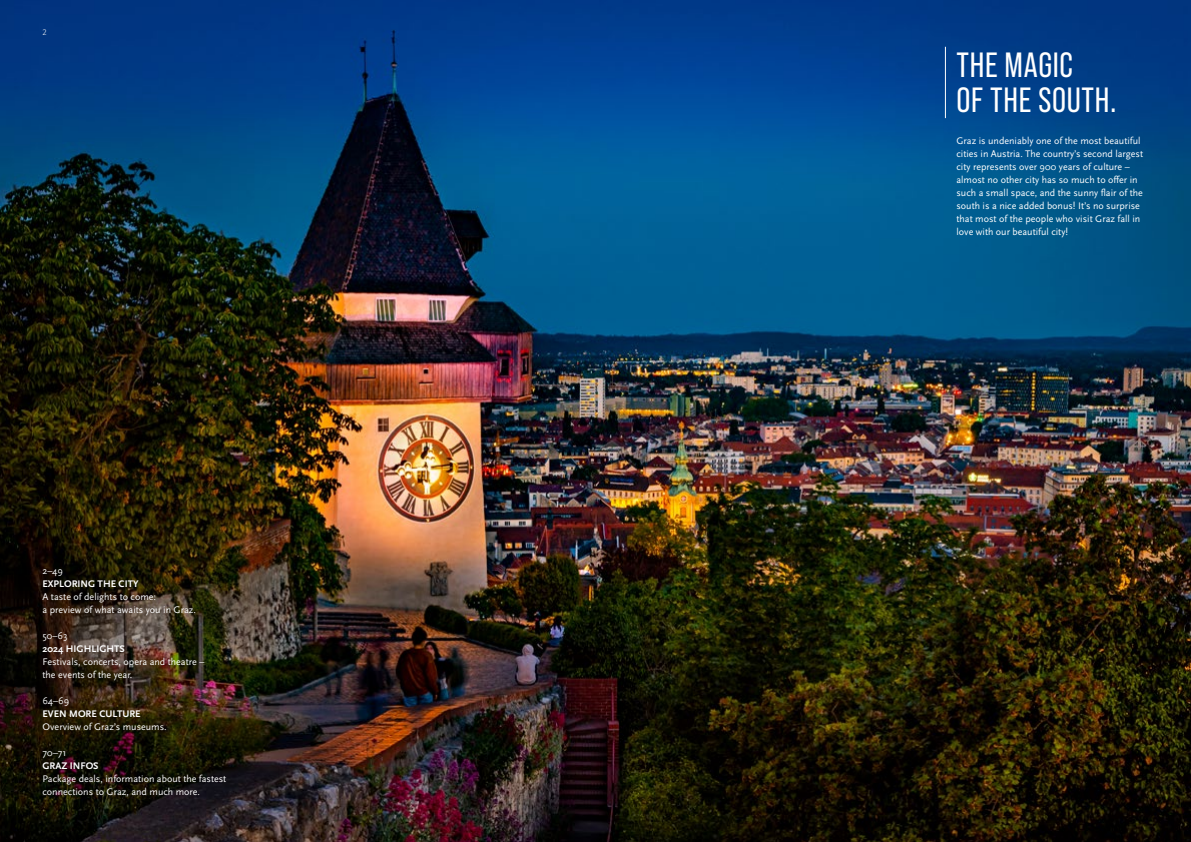
<style>
.page{position:relative;width:1191px;height:842px;background:#fff}
.page>*{position:absolute;margin:0;border:0;box-sizing:border-box;transform-origin:0 0}
.t1{font:35px/35px "Bebas Neue Pro";letter-spacing:.02em;color:#fff}
.t2{font:10px/13px "Scala Sans Pro";color:#fff}
.t3{font:700 10px "Scala Sans Pro";color:#fff}
.t4{font:300 8.5px "Scala Sans Pro";color:#fff}
</style>
<div class="page">
<img style="left:0;top:0;width:1191px;height:842px">
<hr style="left:945px;top:47px;width:1px;height:71px;background:#fff">
<p class="t4" style="left:43px;top:27px;width:6px">2</p>
<p class="t2" style="left:43px;top:564px;width:22px">2–49</p>
<p class="t3" style="left:43px;top:578px;width:97px">EXPLORING THE CITY</p>
<p class="t2" style="left:43px;top:590px;width:155px">A taste of delights to come:<br>a preview of what awaits you in Graz.</p>
<p class="t2" style="left:43px;top:629px;width:26px">50–63</p>
<p class="t3" style="left:43px;top:643px;width:84px">2024 HIGHLIGHTS</p>
<p class="t2" style="left:43px;top:655px;width:163px">Festivals, concerts, opera and theatre – the events of the year.</p>
<p class="t2" style="left:43px;top:694px;width:28px">64–69</p>
<p class="t3" style="left:43px;top:708px;width:100px">EVEN MORE CULTURE</p>
<p class="t2" style="left:43px;top:720px;width:126px">Overview of Graz’s museums.</p>
<p class="t2" style="left:43px;top:746px;width:25px">70–71</p>
<p class="t3" style="left:43px;top:760px;width:58px">GRAZ INFOS</p>
<p class="t2" style="left:43px;top:772px;width:185px">Package deals, information about the fastest connections to Graz, and much more.</p>
<h1 class="t1" style="left:956px;top:47px;width:162px">THE MAGIC<br>OF THE SOUTH.</h1>
<p class="t2" style="left:956px;top:134px;width:188px">Graz is undeniably one of the most beautiful cities in Austria. The country’s second largest city represents over 900 years of culture – almost no other city has so much to offer in such a small space, and the sunny flair of the south is a nice added bonus! It’s no surprise that most of the people who visit Graz fall in love with our beautiful city!</p>
</div>
